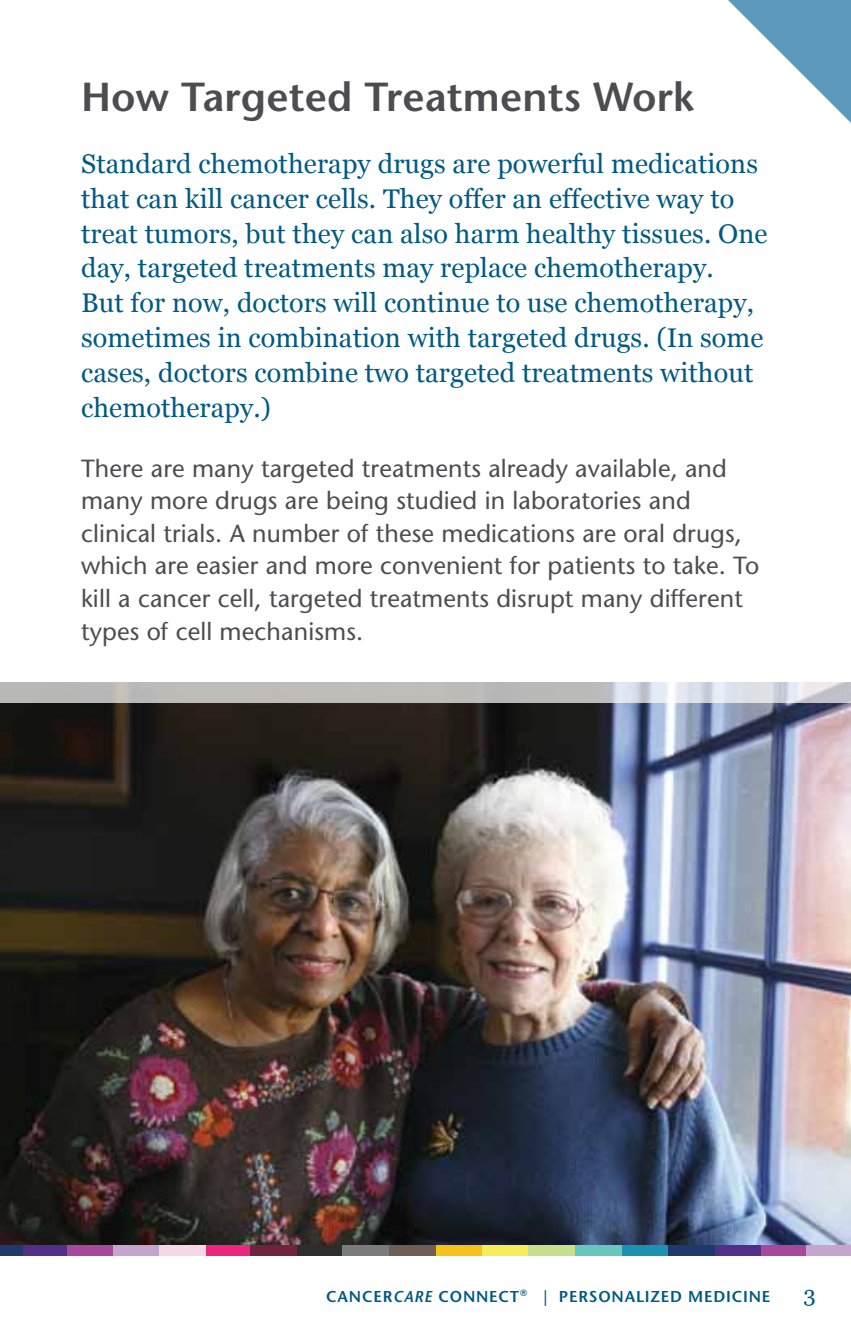
<style>
.page{position:relative;width:851px;height:1337px;background:#fff}
.page>*{position:absolute;margin:0;border:0;box-sizing:border-box;transform-origin:0 0}
.t1{font:600 40.5px "Stone Sans Std";letter-spacing:.005em;color:#4d4d4f}
.t2{font:27px/34.9px "Georgia";letter-spacing:.005em;color:#005a84}
.t3{font:500 24.75px/32.6px "Stone Sans Std";letter-spacing:.005em;color:#4d4d4f}
.t4{font:22.5px "Georgia";color:#005a84}
.t5{font:600 15.75px "Stone Sans Std";letter-spacing:.05em;color:#005a84}
.s1{font-style:italic}
</style>
<div class="page">
<div style="left:759px;top:1244px;width:47px;height:11px;background:#a6499b"></div>
<div style="left:806px;top:1244px;width:44px;height:11px;background:#c5a4cd"></div>
<div style="left:714px;top:1244px;width:46px;height:11px;background:#522e8b"></div>
<div style="left:66px;top:1244px;width:47px;height:11px;background:#a6499b"></div>
<div style="left:113px;top:1244px;width:47px;height:11px;background:#c5a4cd"></div>
<div style="left:621px;top:1244px;width:46px;height:11px;background:#1d91b3"></div>
<div style="left:22px;top:1244px;width:45px;height:11px;background:#522e8b"></div>
<div style="left:575px;top:1244px;width:46px;height:11px;background:#68c7bd"></div>
<div style="left:667px;top:1244px;width:47px;height:11px;background:#1f396c"></div>
<div style="left:436px;top:1244px;width:46px;height:11px;background:#f5c21c"></div>
<div style="left:482px;top:1244px;width:47px;height:11px;background:#f7ec5c"></div>
<div style="left:389px;top:1244px;width:47px;height:11px;background:#6d5e56"></div>
<div style="left:296px;top:1244px;width:46px;height:11px;background:#2d2d2d"></div>
<div style="left:342px;top:1244px;width:47px;height:11px;background:#7a7b7b"></div>
<div style="left:203px;top:1244px;width:47px;height:11px;background:#ed267f"></div>
<div style="left:250px;top:1244px;width:47px;height:11px;background:#6f233d"></div>
<div style="left:159px;top:1244px;width:47px;height:11px;background:#f6d7e7"></div>
<div style="left:528px;top:1245px;width:47px;height:10px;background:#c8df8e"></div>
<div style="left:0;top:1244px;width:23px;height:11px;background:#1f396c"></div>
<svg style="left:728px;top:0;width:122px;height:122px"></svg>
<img style="left:0;top:703px;width:850px;height:541px">
<svg style="left:0;top:683px;width:850px;height:20px;background:#c4c3c4"></svg>
<h1 class="t1" style="left:81px;top:72px;width:614px">How Targeted Treatments Work</h1>
<p class="t2" style="left:81px;top:146px;width:688px">Standard chemotherapy drugs are powerful medications that can kill cancer cells. They offer an effective way to treat tumors, but they can also harm healthy tissues. One day, targeted treatments may replace chemotherapy.<br>But for now, doctors will continue to use chemotherapy, sometimes in combination with targeted drugs. (In some cases, doctors combine two targeted treatments without chemotherapy.)</p>
<p class="t3" style="left:81px;top:452px;width:680px">There are many targeted treatments already available, and many more drugs are being studied in laboratories and clinical trials. A number of these medications are oral drugs, which are easier and more convenient for patients to take. To kill a cancer cell, targeted treatments disrupt many different types of cell mechanisms.</p>
<p class="t5" style="left:326px;top:1286px;width:266px">CANCER<span class="s1">CARE</span> CONNECT<sup>®</sup> | Persona</p>
<p class="t5" style="left:636px;top:1286px;width:30px">lized</p>
<p class="t5" style="left:688px;top:1286px;width:67px">Med icine</p>
<p class="t4" style="left:803px;top:1280px;width:14px">3</p>
</div>
